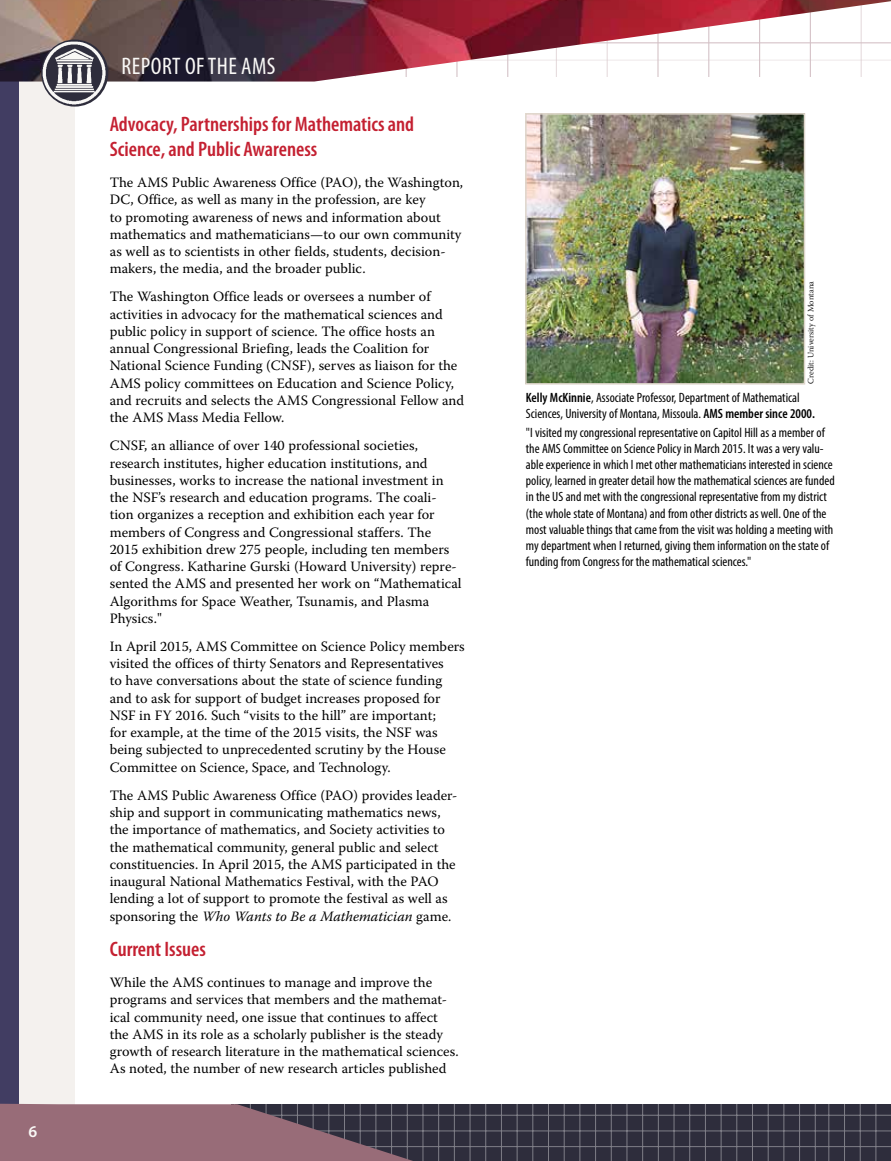
<style>
.page{position:relative;width:891px;height:1161px;background:#fff}
.page>*{position:absolute;margin:0;border:0;box-sizing:border-box;transform-origin:0 0}
.t1{font:condensed 24px "Myriad Pro";letter-spacing:.02em;color:#f9f8f6}
.t2{font:600 condensed 21px/25.2px "Myriad Pro";color:#c42031}
.t3{font:600 16.5px "Myriad Pro";color:#f9f8f6}
.t4{font:14.25px/17.2px "Warnock Pro";color:#000}
.t5{font:condensed 13.5px/16.2px "Myriad Pro";color:#000}
.t6{font:300 8.25px "Warnock Pro";color:#000}
.s1{font-style:italic}
.s2{font-weight:600}
</style>
<div class="page">
<div style="left:0;top:78px;width:75px;height:1028px;background:#f4f1ee"></div>
<div style="left:0;top:0;width:18px;height:1161px;background:#413d62"></div>
<img style="left:0;top:0;width:891px;height:82px">
<div style="left:231px;top:1104px;width:660px;height:57px;background:#2e2d3c"></div>
<hr style="left:829px;top:1085px;width:1px;height:76px;background:#fff">
<hr style="left:844px;top:1085px;width:1px;height:76px;background:#fff">
<hr style="left:860px;top:1085px;width:1px;height:76px;background:#fff">
<hr style="left:876px;top:1085px;width:1px;height:76px;background:#fff">
<hr style="left:816px;top:1160px;width:75px;height:1px;background:#fff">
<hr style="left:816px;top:1146px;width:75px;height:1px;background:#fff">
<hr style="left:816px;top:1131px;width:75px;height:1px;background:#fff">
<hr style="left:816px;top:1115px;width:75px;height:1px;background:#fff">
<hr style="left:470px;top:1085px;width:1px;height:76px;background:#fff">
<hr style="left:485px;top:1085px;width:1px;height:76px;background:#fff">
<hr style="left:501px;top:1085px;width:1px;height:76px;background:#fff">
<hr style="left:517px;top:1085px;width:1px;height:76px;background:#fff">
<hr style="left:533px;top:1085px;width:1px;height:76px;background:#fff">
<hr style="left:548px;top:1085px;width:1px;height:76px;background:#fff">
<hr style="left:564px;top:1085px;width:1px;height:76px;background:#fff">
<hr style="left:580px;top:1085px;width:1px;height:76px;background:#fff">
<hr style="left:595px;top:1085px;width:1px;height:76px;background:#fff">
<hr style="left:611px;top:1085px;width:1px;height:76px;background:#fff">
<hr style="left:627px;top:1085px;width:1px;height:76px;background:#fff">
<hr style="left:642px;top:1085px;width:1px;height:76px;background:#fff">
<hr style="left:658px;top:1085px;width:1px;height:76px;background:#fff">
<hr style="left:674px;top:1085px;width:1px;height:76px;background:#fff">
<hr style="left:689px;top:1085px;width:1px;height:76px;background:#fff">
<hr style="left:705px;top:1085px;width:1px;height:76px;background:#fff">
<hr style="left:721px;top:1085px;width:1px;height:76px;background:#fff">
<hr style="left:737px;top:1085px;width:1px;height:76px;background:#fff">
<hr style="left:752px;top:1085px;width:1px;height:76px;background:#fff">
<hr style="left:768px;top:1085px;width:1px;height:76px;background:#fff">
<hr style="left:784px;top:1085px;width:1px;height:76px;background:#fff">
<hr style="left:799px;top:1085px;width:1px;height:76px;background:#fff">
<hr style="left:815px;top:1085px;width:1px;height:76px;background:#fff">
<hr style="left:221px;top:1160px;width:595px;height:1px;background:#fff">
<hr style="left:221px;top:1146px;width:595px;height:1px;background:#fff">
<hr style="left:221px;top:1131px;width:595px;height:1px;background:#fff">
<hr style="left:221px;top:1115px;width:595px;height:1px;background:#fff">
<hr style="left:890px;top:1085px;width:1px;height:76px;background:#fff">
<svg style="left:0;top:1104px;width:466px;height:57px"></svg>
<img style="left:41px;top:42px;width:67px;height:65px">
<img style="left:528px;top:116px;width:274px;height:266px">
<div style="left:525px;top:113px;width:280px;height:272px;border:2px solid #ded6cb"></div>
<p class="t3" style="left:28px;top:1121px;width:10px">6</p>
<h1 class="t1" style="left:122px;top:52px;width:155px">REPORT OF THE AMS</h1>
<h2 class="t2" style="left:110px;top:111px;width:306px">Advocacy, Partnerships for Mathematics and<br>Science, and Public Awareness</h2>
<p class="t4" style="left:110px;top:174px;width:355px">The AMS Public Awareness Office (PAO), the Washington, DC, Office, as well as many in the profession, are key<br>to promoting awareness of news and information about mathematics and mathematicians—to our own community as well as to scientists in other fields, students, decision&shy;makers, the media, and the broader public.</p>
<p class="t4" style="left:110px;top:288px;width:356px">The Washington Office leads or oversees a number of activities in advocacy for the mathematical sciences and public policy in support of science. The office hosts an annual Congressional Briefing, leads the Coalition for National Science Funding (CNSF), serves as liaison for the AMS policy committees on Education and Science Policy, and recruits and selects the AMS Congressional Fellow and the AMS Mass Media Fellow.</p>
<p class="t4" style="left:110px;top:437px;width:353px">CNSF, an alliance of over 140 professional societies, research institutes, higher education institutions, and businesses, works to increase the national investment in the NSF’s research and education programs. The coali&shy;tion organizes a reception and exhibition each year for members of Congress and Congressional staffers. The 2015 exhibition drew 275 people, including ten members of Congress. Katharine Gurski (Howard University) repre&shy;sented the AMS and presented her work on “Mathematical Algorithms for Space Weather, Tsunamis, and Plasma Physics."</p>
<p class="t4" style="left:110px;top:637px;width:357px">In April 2015, AMS Committee on Science Policy members visited the offices of thirty Senators and Representatives<br>to have conversations about the state of science funding and to ask for support of budget increases proposed for NSF in FY 2016. Such “visits to the hill” are important;<br>for example, at the time of the 2015 visits, the NSF was being subjected to unprecedented scrutiny by the House Committee on Science, Space, and Technology.</p>
<p class="t4" style="left:110px;top:786px;width:349px">The AMS Public Awareness Office (PAO) provides leader&shy;ship and support in communicating mathematics news, the importance of mathematics, and Society activities to the mathematical community, general public and select constituencies. In April 2015, the AMS participated in the inaugural National Mathematics Festival, with the PAO lending a lot of support to promote the festival as well as sponsoring the <span class="s1">Who Wants to Be a Mathematician</span> game.</p>
<h2 class="t2" style="left:110px;top:936px;width:98px">Current Issues</h2>
<p class="t4" style="left:110px;top:974px;width:351px">While the AMS continues to manage and improve the programs and services that members and the mathemat&shy;ical community need, one issue that continues to affect the AMS in its role as a scholarly publisher is the steady growth of research literature in the mathematical sciences.<br>As noted, the number of new research articles published</p>
<p class="t6" style="left:806px;top:384px;width:104px;rotate:-90deg">Credit: University of Montana</p>
<p class="t5" style="left:526px;top:389px;width:291px"><span class="s2">Kelly McKinnie</span>, Associate Professor, Department of Mathematical<br>Sciences, University of Montana, Missoula. <span class="s2">AMS member since 2000.</span></p>
<p class="t5" style="left:526px;top:424px;width:310px">"I visited my congressional representative on Capitol Hill as a member of the AMS Committee on Science Policy in March 2015. It was a very valu&shy;able experience in which I met other mathematicians interested in science policy, learned in greater detail how the mathematical sciences are funded in the US and met with the congressional representative from my district (the whole state of Montana) and from other districts as well. One of the most valuable things that came from the visit was holding a meeting with my department when I returned, giving them information on the state of funding from Congress for the mathematical sciences."</p>
</div>
